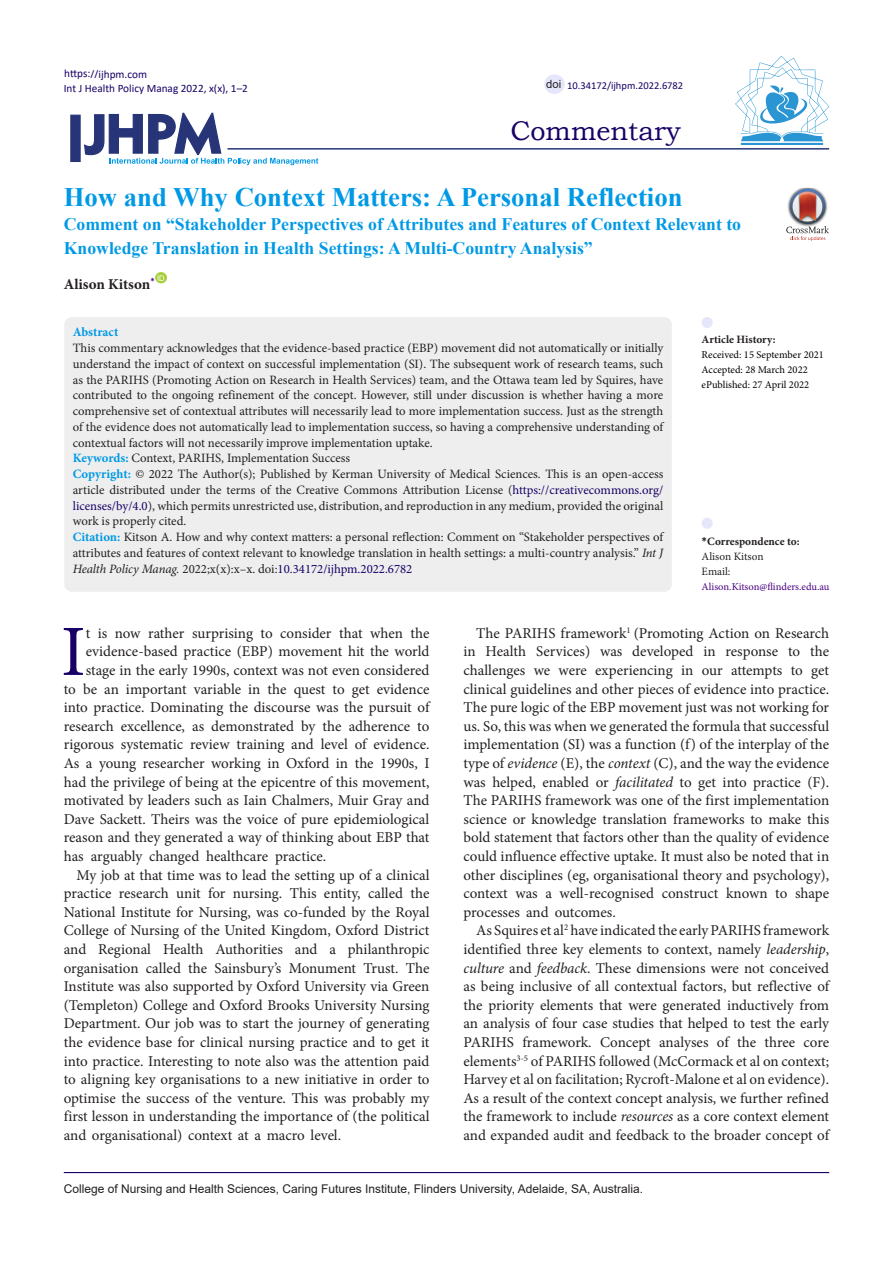
<style>
.page{position:relative;width:893px;height:1263px;background:#fff}
.page>*{position:absolute;margin:0;border:0;box-sizing:border-box;transform-origin:0 0}
.t1{font:72.3px "Minion Pro";color:#190066}
.t2{font:27px "Bookman Old Style";color:#190066}
.Default{font:700 26.7px "Times New Roman";color:#0099e5}
.Default-2{font:700 17.7px/24px "Times New Roman";color:#0099e5}
.t3{font:15px/18.6px "Minion Pro";color:#231f20;text-align:justify}
.Default-3{font:700 15px "Minion Pro";color:#231f20}
.t4{font:12.75px/15.8px "Minion Pro";color:#231f20;text-align:justify}
.Default-4{font:700 12.75px "Minion Pro";color:#0099e5}
.t5{font:12px "Arial";color:#231f20}
.t6{font:11.25px "Calibri";color:#190066}
.t7{font:700 11.25px "Minion Pro";color:#231f20}
.t8{font:11.25px "Minion Pro";color:#231f20}
.t9{font:11.25px "Arial";color:#231f20}
.t10{font:10.5px "Minion Pro";color:#000}
.t11{font:10.5px "Minion Pro";color:#4b0082}
.t12{font:10.5px "Calibri";color:#190066}
.t13{font:7.8px "Arial";color:#fff}
.s1{font-weight:700;color:#0099e5}
.s2{color:#190066}
.s3{font-style:italic}
.s4{font-family:"Calibri"}
</style>
<div class="page">
<svg style="left:84px;top:112px;width:234px;height:53px"></svg>
<div style="left:70px;top:115px;width:11px;height:47px;background:#273578;border:1px solid #273578"></div>
<div style="left:155px;top:272px;width:12px;height:11px;background:#a6ce39;border-radius:50%"></div>
<hr style="left:227px;top:148px;width:602px;height:2px;background:#273578">
<div style="left:64px;top:317px;width:608px;height:275px;background:#eee;border-radius:8px"></div>
<div style="left:702px;top:518px;width:11px;height:11px;background:#e6e6fa;border-radius:50%"></div>
<div style="left:702px;top:317px;width:11px;height:11px;background:#e6e6fa;border-radius:50%"></div>
<hr style="left:64px;top:1172px;width:765px;height:1px;background:#190066">
<hr style="left:741px;top:143px;width:82px;height:2px;background:#2995d2">
<svg style="left:735px;top:56px;width:94px;height:85px"></svg>
<div style="left:544px;top:74px;width:21px;height:20px;background:#e6e6fa;border-radius:50%"></div>
<img style="left:798px;top:188px;width:18px;height:1px">
<svg style="left:786px;top:189px;width:43px;height:52px"></svg>
<p class="t6" style="left:64px;top:66px;width:84px">https://ijhpm.com</p>
<p class="t6" style="left:64px;top:81px;width:186px">Int J Health Policy Manag 2022, x(x), 1–2</p>
<p class="t9" style="left:546px;top:76px;width:17px">doi</p>
<p class="t12" style="left:567px;top:78px;width:118px">10.34172/ijhpm.2022.6782</p>
<p class="t2" style="left:510px;top:113px;width:172px">Commentary</p>
<p class="Default" style="left:64px;top:178px;width:620px">How and Why Context Matters: A Personal Reflection</p>
<p class="Default-2" style="left:64px;top:211px;width:679px">Comment on “Stakeholder Perspectives of Attributes and Features of Context Relevant to<br>Knowledge Translation in Health Settings: A Multi-Country Analysis”</p>
<p class="Default-3" style="left:64px;top:273px;width:92px">Alison Kitson<sup>*</sup></p>
<p class="t13" style="left:157px;top:273px;width:9px">ID</p>
<p class="Default-4" style="left:73px;top:323px;width:47px">Abstract</p>
<p class="t4" style="left:73px;top:340px;width:592px">This commentary acknowledges that the evidence-based practice (EBP) movement did not automatically or initially understand the impact of context on successful implementation (SI). The subsequent work of research teams, such as the PARIHS (Promoting Action on Research in Health Services) team, and the Ottawa team led by Squires, have contributed to the ongoing refinement of the concept. However, still under discussion is whether having a more comprehensive set of contextual attributes will necessarily lead to more implementation success. Just as the strength of the evidence does not automatically lead to implementation success, so having a comprehensive understanding of contextual factors will not necessarily improve implementation uptake.</p>
<p class="t4" style="left:73px;top:450px;width:279px"><span class="s1">Keywords:</span> Context, PARIHS, Implementation Success</p>
<p class="t4" style="left:73px;top:466px;width:592px"><span class="s1">Copyright:</span> © 2022 The Author(s); Published by Kerman University of Medical Sciences. This is an open-access article distributed under the terms of the Creative Commons Attribution License (<span class="s2">https://creativecommons.org/ licenses/by/4.0</span>), which permits unrestricted use, distribution, and reproduction in any medium, provided the original work is properly cited.</p>
<p class="t4" style="left:73px;top:529px;width:592px"><span class="s1">Citation:</span> Kitson A. How and why context matters: a personal reflection: Comment on “Stakeholder perspectives of attributes and features of context relevant to knowledge translation in health settings: a multi-country analysis.” <span class="s3">Int J Health Policy Manag.</span> 2022;x(x):x–x. doi:<span class="s2">10.34172/ijhpm.2022.6782</span></p>
<p class="t7" style="left:702px;top:534px;width:99px"><span class="s4">*</span>Correspondence to:</p>
<p class="t7" style="left:702px;top:331px;width:76px">Article History:</p>
<p class="t10" style="left:702px;top:347px;width:124px">Received: 15 September 2021</p>
<p class="t10" style="left:702px;top:362px;width:108px">Accepted: 28 March 2022</p>
<p class="t10" style="left:702px;top:377px;width:109px">ePublished: 27 April 2022</p>
<p class="t8" style="left:702px;top:549px;width:63px">Alison Kitson</p>
<p class="t8" style="left:702px;top:564px;width:30px">Email:</p>
<p class="t11" style="left:702px;top:580px;width:129px">Alison.Kitson@flinders.edu.au</p>
<p class="t1" style="left:61px;top:603px;width:26px">I</p>
<p class="t3" style="left:86px;top:624px;width:345px">t is now rather surprising to consider that when the</p>
<p class="t3" style="left:86px;top:642px;width:345px">evidence-based practice (EBP) movement hit the world</p>
<p class="t3" style="left:86px;top:661px;width:345px">stage in the early 1990s, context was not even considered</p>
<p class="t3" style="left:64px;top:679px;width:367px">to be an important variable in the quest to get evidence</p>
<p class="t3" style="left:64px;top:698px;width:367px">into practice. Dominating the discourse was the pursuit of</p>
<p class="t3" style="left:64px;top:717px;width:367px">research excellence, as demonstrated by the adherence to</p>
<p class="t3" style="left:64px;top:735px;width:367px">rigorous systematic review training and level of evidence.</p>
<p class="t3" style="left:64px;top:754px;width:367px">As a young researcher working in Oxford in the 1990s, I</p>
<p class="t3" style="left:64px;top:772px;width:367px">had the privilege of being at the epicentre of this movement,</p>
<p class="t3" style="left:64px;top:791px;width:367px">motivated by leaders such as Iain Chalmers, Muir Gray and</p>
<p class="t3" style="left:64px;top:810px;width:367px">Dave Sackett. Theirs was the voice of pure epidemiological</p>
<p class="t3" style="left:64px;top:828px;width:367px">reason and they generated a way of thinking about EBP that</p>
<p class="t3" style="left:64px;top:847px;width:264px">has arguably changed healthcare practice.</p>
<p class="t3" style="left:64px;top:865px;width:367px;text-indent:13px">My job at that time was to lead the setting up of a clinical practice research unit for nursing. This entity, called the National Institute for Nursing, was co-funded by the Royal College of Nursing of the United Kingdom, Oxford District and Regional Health Authorities and a philanthropic organisation called the Sainsbury’s Monument Trust. The Institute was also supported by Oxford University via Green (Templeton) College and Oxford Brooks University Nursing Department. Our job was to start the journey of generating the evidence base for clinical nursing practice and to get it into practice. Interesting to note also was the attention paid to aligning key organisations to a new initiative in order to optimise the success of the venture. This was probably my first lesson in understanding the importance of (the political and organisational) context at a macro level.</p>
<p class="t3" style="left:463px;top:624px;width:367px;text-indent:13px">The PARIHS framework<sup>1</sup> (Promoting Action on Research in Health Services) was developed in response to the challenges we were experiencing in our attempts to get clinical guidelines and other pieces of evidence into practice.<br>The pure logic of the EBP movement just was not working for us. So, this was when we generated the formula that successful implementation (SI) was a function (f) of the interplay of the type of <span class="s3">evidence</span> (E), the <span class="s3">context</span> (C), and the way the evidence was helped, enabled or <span class="s3">facilitated</span> to get into practice (F).<br>The PARIHS framework was one of the first implementation science or knowledge translation frameworks to make this bold statement that factors other than the quality of evidence could influence effective uptake. It must also be noted that in other disciplines (eg, organisational theory and psychology), context was a well-recognised construct known to shape processes and outcomes.</p>
<p class="t3" style="left:463px;top:921px;width:367px;text-indent:13px">As Squires et al<sup>2</sup> have indicated the early PARIHS framework identified three key elements to context, namely <span class="s3">leadership</span>, <span class="s3">culture</span> and <span class="s3">feedback</span>. These dimensions were not conceived as being inclusive of all contextual factors, but reflective of the priority elements that were generated inductively from an analysis of four case studies that helped to test the early PARIHS framework. Concept analyses of the three core elements<sup>3-5</sup> of PARIHS followed (McCormack et al on context; Harvey et al on facilitation; Rycroft-Malone et al on evidence).<br>As a result of the context concept analysis, we further refined the framework to include <span class="s3">resources</span> as a core context element and expanded audit and feedback to the broader concept of</p>
<p class="t5" style="left:64px;top:1180px;width:581px">College of Nursing and Health Sciences, Caring Futures Institute, Flinders University, Adelaide, SA, Australia.</p>
</div>
